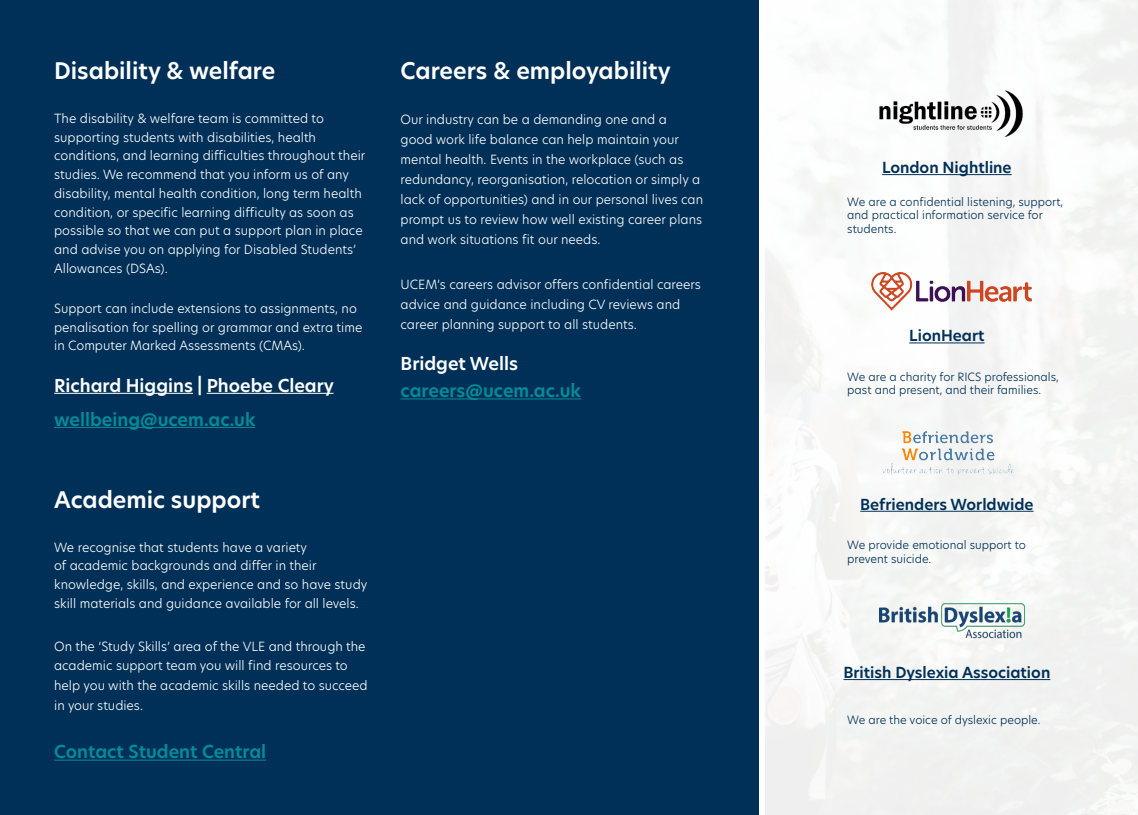
<style>
.page{position:relative;width:1138px;height:815px;background:#fff}
.page>*{position:absolute;margin:0;border:0;box-sizing:border-box;transform-origin:0 0}
.t1{font:600 22.5px "Hero New";color:#fff}
.t2{font:600 17.5px "Hero New";color:#028d96}
.t3{font:600 17.5px "Hero New";color:#fff}
.t4{font:600 15px "Hero New";color:#003057}
.t5{font:300 12.5px/18.8px "Hero New";color:#fff}
.t6{font:300 11.25px/13.5px "Hero New";color:#003057}
</style>
<div class="page">
<div style="left:0;top:0;width:758px;height:815px;background:#003057"></div>
<hr style="left:54px;top:393px;width:139px;height:1px;background:#fff">
<hr style="left:207px;top:393px;width:126px;height:1px;background:#fff">
<hr style="left:54px;top:427px;width:201px;height:1px;background:#028d96">
<hr style="left:54px;top:760px;width:212px;height:1px;background:#028d96">
<hr style="left:400px;top:399px;width:181px;height:1px;background:#028d96">
<div style="left:764px;top:0;width:373px;height:815px;background:#f6f7f6"></div>
<hr style="left:882px;top:174px;width:129px;height:1px;background:#003057">
<hr style="left:909px;top:343px;width:75px;height:1px;background:#003057">
<hr style="left:860px;top:511px;width:173px;height:1px;background:#003057">
<hr style="left:843px;top:679px;width:207px;height:1px;background:#003057">
<img style="left:879px;top:90px;width:144px;height:47px">
<img style="left:871px;top:273px;width:160px;height:37px">
<img style="left:883px;top:431px;width:131px;height:47px">
<img style="left:879px;top:603px;width:145px;height:36px">
<p class="t1" style="left:54px;top:56px;width:222px">Disability &amp; welfare</p>
<p class="t5" style="left:54px;top:109px;width:313px">The disability &amp; welfare team is committed to supporting students with disabilities, health conditions, and learning difficulties throughout their studies. We recommend that you inform us of any disability, mental health condition, long term health condition, or specific learning difficulty as soon as possible so that we can put a support plan in place and advise you on applying for Disabled Students’ Allowances (DSAs).</p>
<p class="t5" style="left:54px;top:299px;width:310px">Support can include extensions to assignments, no penalisation for spelling or grammar and extra time in Computer Marked Assessments (CMAs).</p>
<p class="t3" style="left:54px;top:373px;width:281px">Richard Higgins | Phoebe Cleary</p>
<p class="t2" style="left:54px;top:407px;width:203px">wellbeing@ucem.ac.uk</p>
<p class="t1" style="left:54px;top:484px;width:207px">Academic support</p>
<p class="t5" style="left:54px;top:537px;width:314px">We recognise that students have a variety<br>of academic backgrounds and differ in their knowledge, skills, and experience and so have study skill materials and guidance available for all levels.</p>
<p class="t5" style="left:54px;top:637px;width:313px">On the ‘Study Skills’ area of the VLE and through the academic support team you will find resources to</p>
<p class="t5" style="left:54px;top:675px;width:315px;line-height:20px">help you with the academic skills needed to succeed in your studies.</p>
<p class="t2" style="left:54px;top:740px;width:213px">Contact Student Central</p>
<p class="t1" style="left:400px;top:56px;width:272px">Careers &amp; employability</p>
<p class="t5" style="left:400px;top:109px;width:304px;line-height:20px">Our industry can be a demanding one and a<br>good work life balance can help maintain your mental health. Events in the workplace (such as redundancy, reorganisation, relocation or simply a lack of opportunities) and in our personal lives can prompt us to review how well existing career plans and work situations fit our needs.</p>
<p class="t5" style="left:400px;top:274px;width:302px;line-height:20px">UCEM’s careers advisor offers confidential careers advice and guidance including CV reviews and career planning support to all students.</p>
<p class="t3" style="left:400px;top:352px;width:119px">Bridget Wells</p>
<p class="t2" style="left:400px;top:379px;width:182px">careers@ucem.ac.uk</p>
<p class="t4" style="left:882px;top:157px;width:131px">London Nightline</p>
<p class="t6" style="left:847px;top:195px;width:217px">We are a confidential listening, support, and practical information service for students.</p>
<p class="t4" style="left:909px;top:326px;width:77px">LionHeart</p>
<p class="t6" style="left:847px;top:370px;width:213px">We are a charity for RICS professionals, past and present, and their families.</p>
<p class="t4" style="left:860px;top:494px;width:175px">Befrienders Worldwide</p>
<p class="t6" style="left:847px;top:538px;width:180px">We provide emotional support to prevent suicide.</p>
<p class="t4" style="left:843px;top:662px;width:208px">British Dyslexia Association</p>
<p class="t6" style="left:847px;top:713px;width:195px">We are the voice of dyslexic people.</p>
</div>
